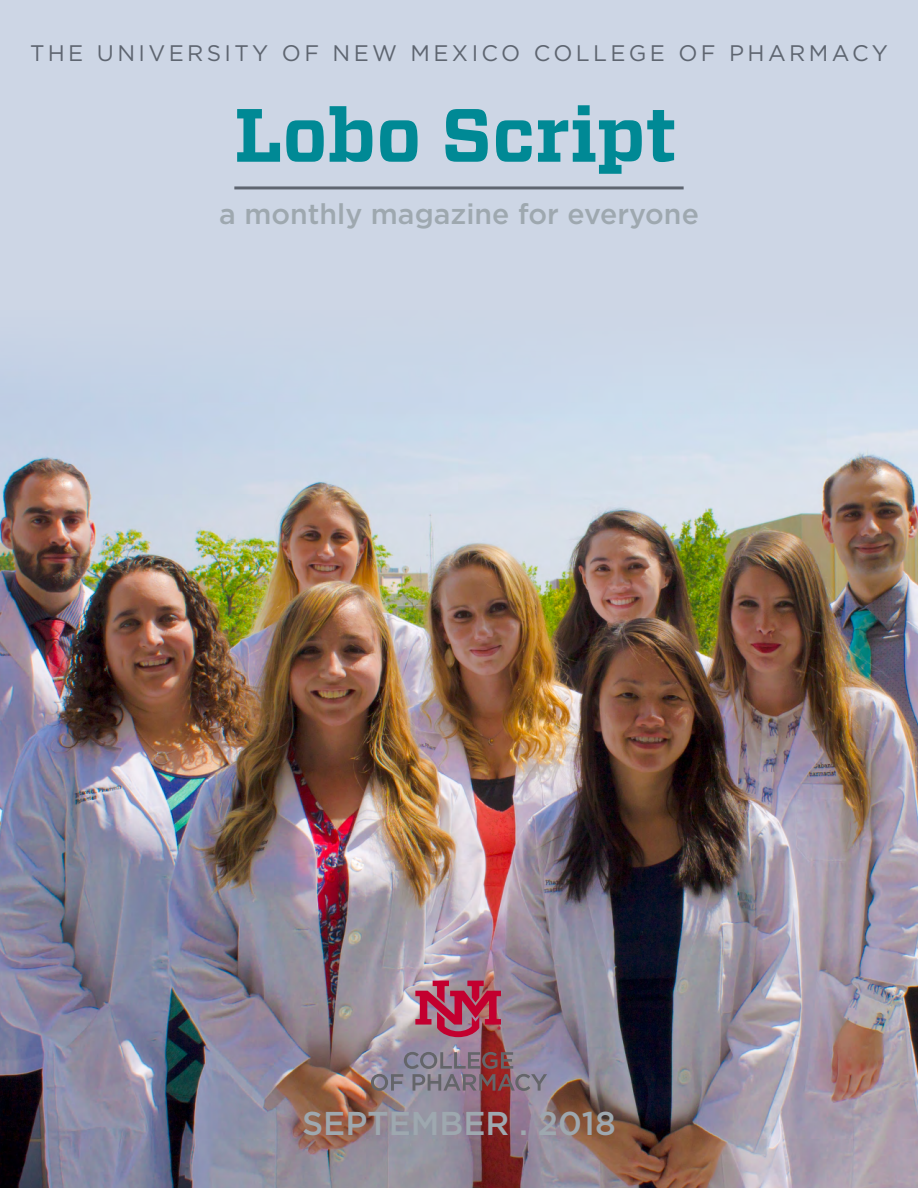
<style>
.page{position:relative;width:918px;height:1188px;background:#fff}
.page>*{position:absolute;margin:0;border:0;box-sizing:border-box;transform-origin:0 0}
.t1{font:700 75.3px "Vitesse";color:#008995}
.t2{font:500 33px "Gotham";color:#9ea8af}
.t3{font:500 28.5px "Gotham";color:#9ea8af}
.t4{font:22.5px "Gotham";letter-spacing:.15em;color:#5e6570}
</style>
<div class="page">
<div style="left:0;top:0;width:918px;height:521px;background:#cdd6e5"></div>
<img style="left:0;top:369px;width:918px;height:819px">
<svg style="left:371px;top:1052px;width:176px;height:39px;background:#897785"></svg>
<img style="left:415px;top:981px;width:86px;height:56px">
<hr style="left:234px;top:186px;width:450px;height:3px;background:#5e6570">
<p class="t4" style="left:30px;top:39px;width:859px">THE UNIVERSITY OF NEW MEXICO COLLEGE OF PHARMACY</p>
<h1 class="t1" style="left:234px;top:85px;width:444px">Lobo Script</h1>
<p class="t3" style="left:219px;top:195px;width:481px">a monthly magazine for everyone</p>
<h2 class="t2" style="left:302px;top:1101px;width:315px">SEPTEMBER . 2018</h2>
</div>
